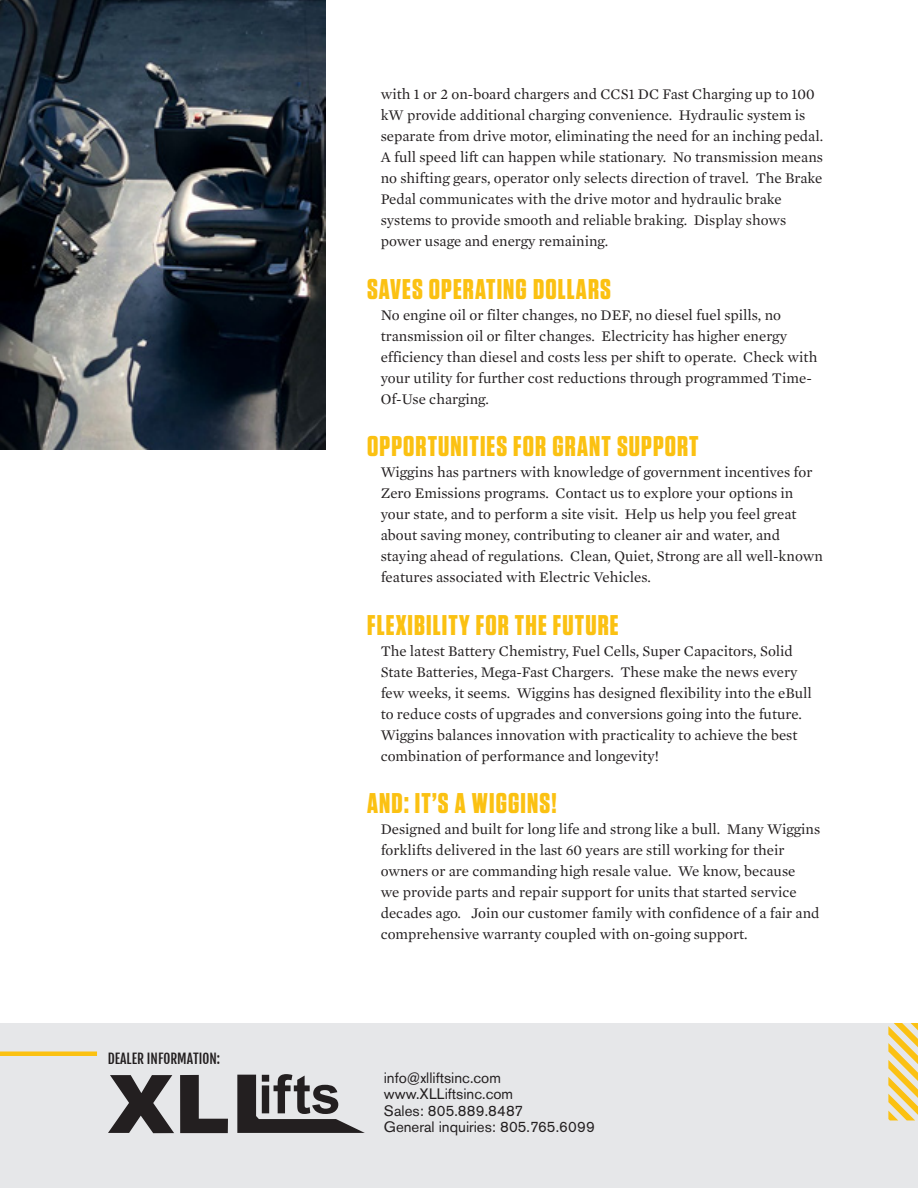
<style>
.page{position:relative;width:918px;height:1188px;background:#fff}
.page>*{position:absolute;margin:0;border:0;box-sizing:border-box;transform-origin:0 0}
.t1{font:700 28.5px "Tungsten";letter-spacing:.04em;color:#fbc112}
.t2{font:15px/21px "Mercury Text G1";color:#231f20}
.t3{font:15px/16.5px "Akzidenz Grotesk BE";color:#231f20}
.t4{font:13.5px "Fjalla One";color:#231f20}
.t5{font:700 12px "Mercury Text G3";letter-spacing:.3em;color:#231f20}
</style>
<div class="page">
<div style="left:0;top:1023px;width:918px;height:165px;background:#e6e7e9"></div>
<hr style="left:0;top:1052px;width:97px;height:4px;background:#fbc112">
<svg style="left:888px;top:1023px;width:30px;height:97px"></svg>
<img style="left:0;top:0;width:325px;height:449px">
<svg style="left:108px;top:1075px;width:66px;height:58px"></svg>
<svg style="left:180px;top:1075px;width:48px;height:58px"></svg>
<svg style="left:237px;top:1074px;width:128px;height:59px"></svg>
<p class="t2" style="left:381px;top:84px;width:444px">with 1 or 2 on-board chargers and CCS1 DC Fast Charging up to 100 kW provide additional charging convenience. Hydraulic system is separate from drive motor, eliminating the need for an inching pedal.<br>A full speed lift can happen while stationary. No transmission means no shifting gears, operator only selects direction of travel. The Brake Pedal communicates with the drive motor and hydraulic brake systems to provide smooth and reliable braking. Display shows power usage and energy remaining.</p>
<p class="t1" style="left:367px;top:273px;width:245px">SAVES OPERATING DOLLARS</p>
<p class="t2" style="left:381px;top:304px;width:438px">No engine oil or filter changes, no DEF, no diesel fuel spills, no transmission oil or filter changes. Electricity has higher energy efficiency than diesel and costs less per shift to operate. Check with your utility for further cost reductions through programmed Time-Of-Use charging.</p>
<p class="t1" style="left:367px;top:431px;width:333px">OPPORTUNITIES FOR GRANT SUPPORT</p>
<p class="t2" style="left:381px;top:462px;width:444px">Wiggins has partners with knowledge of government incentives for Zero Emissions programs. Contact us to explore your options in your state, and to perform a site visit. Help us help you feel great about saving money, contributing to cleaner air and water, and staying ahead of regulations. Clean, Quiet, Strong are all well-known features associated with Electric Vehicles.</p>
<p class="t1" style="left:367px;top:609px;width:253px">FLEXIBILITY FOR THE FUTURE</p>
<p class="t2" style="left:381px;top:640px;width:433px">The latest Battery Chemistry, Fuel Cells, Super Capacitors, Solid State Batteries, Mega-Fast Chargers. These make the news every few weeks, it seems. Wiggins has designed flexibility into the eBull to reduce costs of upgrades and conversions going into the future.<br>Wiggins balances innovation with practicality to achieve the best combination of performance and longevity!</p>
<p class="t1" style="left:367px;top:788px;width:191px">AND: IT’S A WIGGINS!</p>
<p class="t2" style="left:381px;top:819px;width:441px">Designed and built for long life and strong like a bull. Many Wiggins forklifts delivered in the last 60 years are still working for their owners or are commanding high resale value. We know, because<br>we provide parts and repair support for units that started service decades ago. Join our customer family with confidence of a fair and comprehensive warranty coupled with on-going support.</p>
<p class="t5" style="left:103px;top:1046px;width:224px">WIGGINS LIFT COMPANY</p>
<p class="t4" style="left:108px;top:1050px;width:114px">DEALER INFORMATION:</p>
<p class="t3" style="left:384px;top:1069px;width:119px">info@xlliftsinc.com</p>
<p class="t3" style="left:384px;top:1086px;width:131px">www.XLLiftsinc.com</p>
<p class="t3" style="left:384px;top:1102px;width:213px">Sales: 805.889.8487<br>General inquiries: 805.765.6099</p>
</div>
